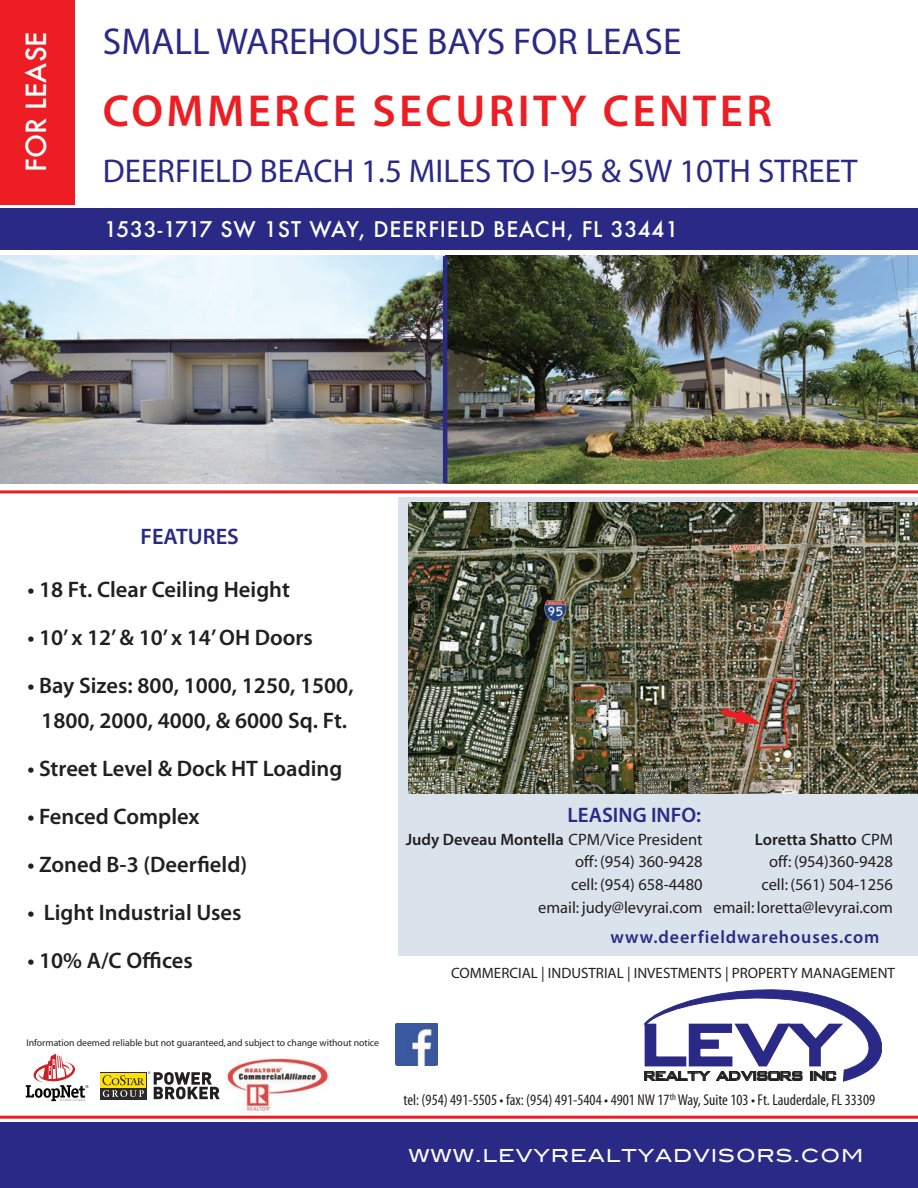
<style>
.page{position:relative;width:918px;height:1188px;background:#fff}
.page>*{position:absolute;margin:0;border:0;box-sizing:border-box;transform-origin:0 0}
.t1{font:600 45px "Myriad Pro";letter-spacing:.075em;color:#ee1d23}
.t2{font:37.5px "Myriad";color:#2a2a86}
.t3{font:33px "Myriad";color:#2a2a86}
.t4{font:500 27px "Futura";color:#fff}
.t5{font:600 22.5px/35.1px "Myriad Pro";color:#231f20;text-align:center}
.t6{font:600 22.5px "Myriad Pro";color:#2a2a86}
.t7{font:500 21px "Futura";letter-spacing:.04em;color:#fff}
.t8{font:600 21px "Myriad Pro";color:#2a2a86}
.t9{font:600 18px "Myriad Pro";letter-spacing:.05em;color:#2a2a86}
.t10{font:18px "Blair Md ITCTT Medium";letter-spacing:.05em;color:#fff}
.t11{font:17.1px "Fortis S Caps SSK";color:#231f20}
.t12{font:16.5px/22.8px "Myriad";color:#231f20;text-align:right}
.t13{font:600 16.5px "Myriad Pro";color:#231f20}
.t14{font:condensed 15.75px "Myriad Pro";color:#231f20}
.t15{font:15px "Myriad";color:#231f20}
.t16{font:9.75px "Myriad";color:#231f20}
.s1{font-family:"Myriad";font-weight:400}
</style>
<div class="page">
<div style="left:0;top:0;width:75px;height:204px;background:#ee1d23"></div>
<div style="left:0;top:209px;width:918px;height:41px;background:#2a2a86"></div>
<div style="left:0;top:1123px;width:918px;height:65px;background:#2a2a86"></div>
<hr style="left:0;top:1116px;width:918px;height:3px;background:#ee1d23">
<div style="left:398px;top:497px;width:520px;height:458px;background:#dae2ec"></div>
<hr style="left:0;top:490px;width:918px;height:3px;background:#ee1d23">
<img style="left:408px;top:503px;width:510px;height:291px">
<img style="left:0;top:256px;width:443px;height:227px">
<img style="left:447px;top:256px;width:471px;height:227px">
<hr style="left:443px;top:256px;width:4px;height:227px;background:#2a2a86">
<svg style="left:644px;top:990px;width:238px;height:92px"></svg>
<svg style="left:26px;top:1054px;width:62px;height:48px"></svg>
<div style="left:100px;top:1072px;width:47px;height:27px;background:#2e292a"></div>
<div style="left:101px;top:1073px;width:45px;height:14px;background:#fbe105"></div>
<svg style="left:102px;top:1071px;width:118px;height:28px"></svg>
<img style="left:225px;top:1058px;width:104px;height:55px">
<svg style="left:715px;top:703px;width:47px;height:22px"></svg>
<img style="left:396px;top:1024px;width:41px;height:41px">
<p class="t4" style="left:21px;top:172px;width:142px;rotate:-90deg">FOR LEASE</p>
<h2 class="t2" style="left:103px;top:28px;width:580px">SMALL WAREHOUSE BAYS FOR LEASE</h2>
<h1 class="t1" style="left:103px;top:94px;width:671px">COMMERCE SECURITY CENTER</h1>
<h3 class="t3" style="left:103px;top:159px;width:756px">DEERFIELD BEACH 1.5 MILES TO I-95 &amp; SW 10TH STREET</h3>
<p class="t7" style="left:104px;top:217px;width:576px">1533-1717 SW 1ST WAY, DEERFIELD BEACH, FL 33441</p>
<p class="t6" style="left:141px;top:528px;width:100px">FEATURES</p>
<p class="t5" style="left:27px;top:574px;width:264px">• 18 Ft. Clear Ceiling Height</p>
<p class="t5" style="left:27px;top:622px;width:287px">• 10’ x 12’&amp; 10’ x 14’OH Doors</p>
<p class="t5" style="left:27px;top:670px;width:328px">• Bay Sizes: 800, 1000, 1250, 1500,<br>1800, 2000, 4000, &amp; 6000 Sq. Ft.</p>
<p class="t5" style="left:27px;top:753px;width:316px">• Street Level &amp; Dock HT Loading</p>
<p class="t5" style="left:27px;top:801px;width:174px">• Fenced Complex</p>
<p class="t5" style="left:27px;top:849px;width:221px">• Zoned B-3 (Deerfield)</p>
<p class="t5" style="left:27px;top:897px;width:216px">• Light Industrial Uses</p>
<p class="t5" style="left:27px;top:945px;width:167px">• 10% A/C Offices</p>
<p class="t16" style="left:26px;top:1039px;width:354px">Information deemed reliable but not guaranteed, and subject to change without notice</p>
<p class="t8" style="left:568px;top:807px;width:135px">LEASING INFO:</p>
<p class="t13" style="left:406px;top:833px;width:298px">Judy Deveau Montella <span class="s1">CPM/Vice President</span></p>
<p class="t12" style="left:538px;top:852px;width:166px">off: (954) 360-9428<br>cell: (954) 658-4480 email: judy@levyrai.com</p>
<p class="t13" style="left:755px;top:833px;width:140px">Loretta Shatto <span class="s1">CPM</span></p>
<p class="t12" style="left:713px;top:852px;width:181px">off: (954)360-9428<br>cell: (561) 504-1256<br>email: loretta@levyrai.com</p>
<p class="t9" style="left:610px;top:930px;width:270px">www.deerfieldwarehouses.com</p>
<p class="t15" style="left:451px;top:968px;width:445px">COMMERCIAL | INDUSTRIAL | INVESTMENTS | PROPERTY MANAGEMENT</p>
<p class="t11" style="left:644px;top:1067px;width:194px">REALTY ADVISORS INC</p>
<p class="t14" style="left:403px;top:1094px;width:473px">tel: (954) 491-5505 • fax: (954) 491-5404 • 4901 NW 17<sup>th</sup> Way, Suite 103 • Ft. Lauderdale, FL 33309</p>
<p class="t10" style="left:408px;top:1141px;width:457px">WWW.LEVYREALTYADVISORS.COM</p>
</div>
